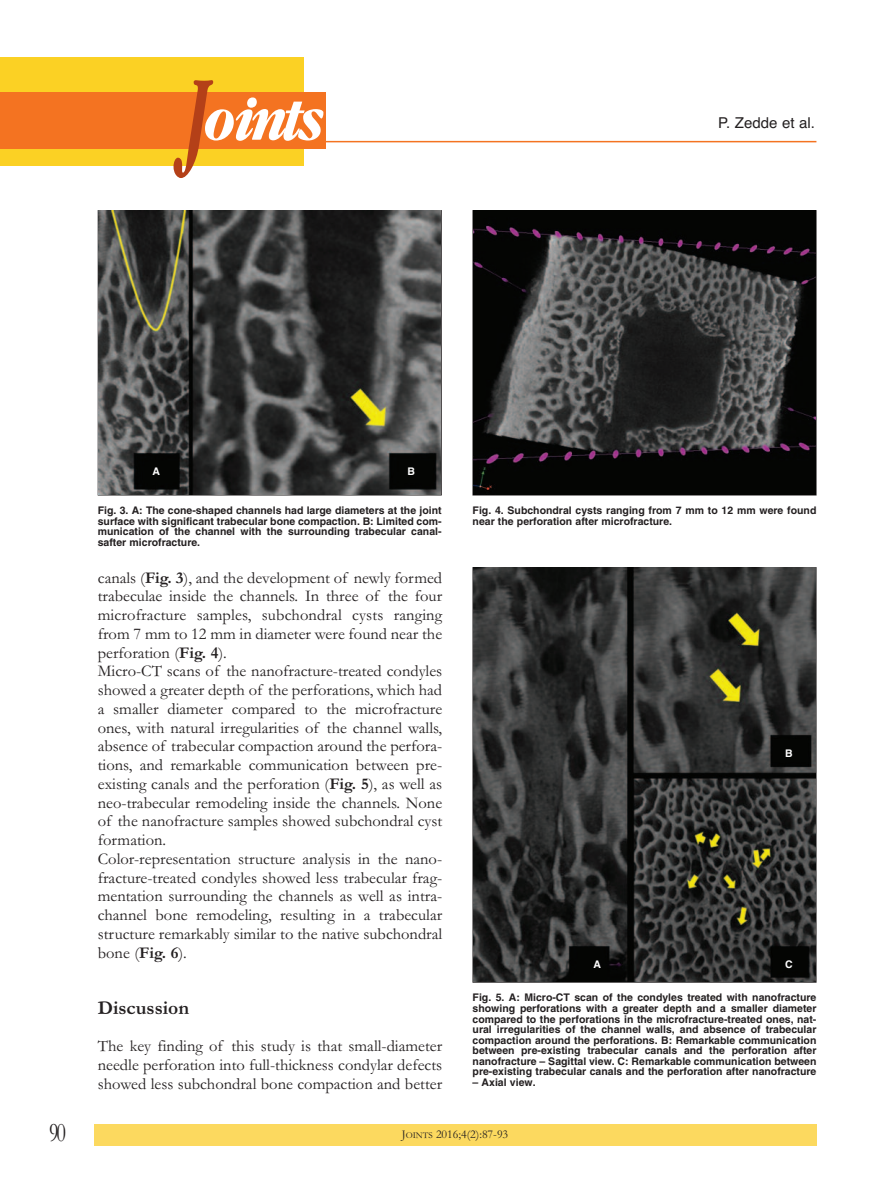
<style>
.page{position:relative;width:893px;height:1191px;background:#fff}
.page>*{position:absolute;margin:0;border:0;box-sizing:border-box;transform-origin:0 0}
.t1{font:italic 700 55.8px "Garamond Cond";letter-spacing:-.085em;color:#fff}
.t2{font:27px "Garamond";color:#231f20;scale:.75 1}
.t3{font:700 19.5px "Garamond";color:#231f20}
.t4{font:16.5px/18.8px "Garamond";color:#231f20}
.t5{font:15px "Helvetica";color:#231f20}
.t6{font:12px "Garamond";color:#231f20}
.t7{font:700 10.5px/10.5px "Helvetica";color:#231f20;text-align:justify}
.t8{font:700 10.5px "Helvetica";color:#fff}
.s1{font-size:99.9px;color:#b44018}
.s2{font-weight:700}
.s3{font-size:9px}
</style>
<div class="page">
<hr style="left:176px;top:141px;width:640px;height:1px;background:#f47321">
<div style="left:94px;top:1124px;width:722px;height:21px;background:#fcd95f"></div>
<div style="left:0;top:57px;width:304px;height:109px;background:#fbd124"></div>
<div style="left:0;top:92px;width:326px;height:56px;background:#f47321"></div>
<img style="left:99px;top:211px;width:342px;height:283px">
<img style="left:473px;top:211px;width:343px;height:283px">
<img style="left:473px;top:568px;width:343px;height:413px">
<h1 class="t1" style="left:181px;top:88px;width:140px"><span class="s1">J</span>oints</h1>
<p class="t8" style="left:152px;top:467px;width:9px">A</p>
<p class="t8" style="left:407px;top:467px;width:9px">B</p>
<p class="t5" style="left:718px;top:114px;width:98px">P. Zedde et al.</p>
<p class="t7" style="left:98px;top:506px;width:345px">Fig. 3. A: The cone-shaped channels had large diameters at the joint surface with significant trabecular bone compaction. B: Limited com&shy;munication of the channel with the surrounding trabecular canal&shy;safter microfracture.</p>
<p class="t7" style="left:473px;top:506px;width:345px">Fig. 4. Subchondral cysts ranging from 7 mm to 12 mm were found near the perforation after microfracture.</p>
<p class="t4" style="left:98px;top:567px;width:346px">canals (<span class="s2">Fig. 3</span>), and the development of newly formed trabeculae inside the channels. in three of the four microfracture samples, subchondral cysts ranging from 7 mm to 12 mm in diameter were found near the perforation (<span class="s2">Fig. 4</span>).<br>Micro-Ct scans of the nanofracture-treated condyles showed a greater depth of the perforations, which had a smaller diameter compared to the microfracture ones, with natural irregularities of the channel walls, absence of trabecular compaction around the perfora&shy;tions, and remarkable communication between pre&shy;existing canals and the perforation (<span class="s2">Fig. 5</span>), as well as neo-trabecular remodeling inside the channels. none of the nanofracture samples showed subchondral cyst formation.<br>Color-representation structure analysis in the nano&shy;fracture-treated condyles showed less trabecular frag&shy;mentation surrounding the channels as well as intra&shy;channel bone remodeling, resulting in a trabecular structure remarkably similar to the native subchondral bone (<span class="s2">Fig. 6</span>).</p>
<p class="t3" style="left:98px;top:995px;width:93px">Discussion</p>
<p class="t4" style="left:98px;top:1036px;width:346px;text-align:justify">the key finding of this study is that small-diameter needle perforation into full-thickness condylar defects showed less subchondral bone compaction and better</p>
<p class="t8" style="left:785px;top:749px;width:9px">B</p>
<p class="t8" style="left:594px;top:960px;width:9px">A</p>
<p class="t8" style="left:785px;top:960px;width:9px">C</p>
<p class="t7" style="left:473px;top:993px;width:345px">Fig. 5. A: Micro-CT scan of the condyles treated with nanofracture showing perforations with a greater depth and a smaller diameter compared to the perforations in the microfracture-treated ones, nat&shy;ural irregularities of the channel walls, and absence of trabecular compaction around the perforations. B: Remarkable communication between pre-existing trabecular canals and the perforation after nanofracture – Sagittal view. C: Remarkable communication between pre-existing trabecular canals and the perforation after nanofracture</p>
<p class="t7" style="left:473px;top:1077px;width:65px">– Axial view.</p>
<h2 class="t2" style="left:49px;top:1116px;width:24px">90</h2>
<p class="t6" style="left:402px;top:1126px;width:108px">J<span class="s3">oints</span> 2016;4(2):87-93</p>
</div>
